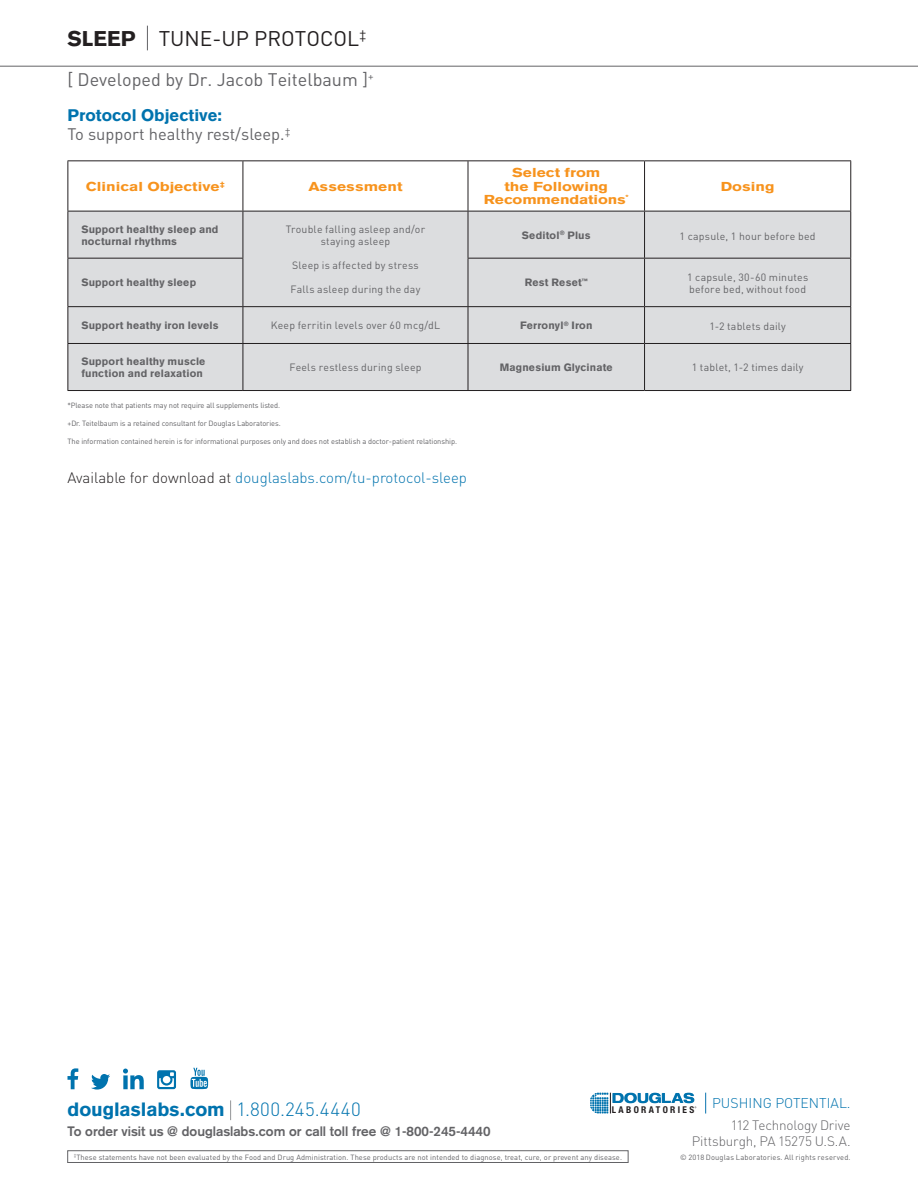
<style>
.page{position:relative;width:918px;height:1188px;background:#fff}
.page>*{position:absolute;margin:0;border:0;box-sizing:border-box;transform-origin:0 0}
.t1{font:21px "DIN";color:#231f20}
.t2{font:900 18.9px "Akzidenz Grotesk";letter-spacing:-.005em;color:#0073ae}
.t3{font:18px "DIN";color:#636366}
.t4{font:16.5px "DIN";color:#636366}
.t5{font:900 16.5px "Akzidenz Grotesk";color:#0073ae}
.t6{font:300 15px "DIN";color:#0073ae}
.t7{font:300 13.95px "DIN";color:#0073ae}
.t8{font:700 expanded 13.65px "Helvetica Neue";color:#0073ae}
.t9{font:700 13.5px "Akzidenz Grotesk";color:#636366}
.t10{font:300 13.5px/16.2px "DIN";letter-spacing:-.01em;color:#636366;text-align:right}
.t11{font:900 12.75px/13.5px "Akzidenz Grotesk";color:#f7931d;text-align:center;scale:1.23 1}
.t12{font:10.5px/12px "DIN";letter-spacing:.02em;color:#636366;text-align:center}
.t13{font:900 10.5px/12px "Akzidenz Grotesk";letter-spacing:.015em;color:#636366}
.t14{font:700 condensed 9.3px "Helvetica Neue";letter-spacing:.25em;color:#231f20}
.t15{font:7.5px "DIN";letter-spacing:-.01em;color:#636366}
.t16{font:7.5px "DIN";letter-spacing:.01em;color:#636366}
.t17{font:7.5px "DIN";letter-spacing:.02em;color:#636366}
.s1{font-family:"Akzidenz Grotesk";font-weight:900}
.s2{color:#231f20}
.s3{font-family:"DIN";font-weight:300}
</style>
<div class="page">
<svg style="left:590px;top:1093px;width:106px;height:20px"></svg>
<svg style="left:705px;top:1093px;width:1px;height:21px"></svg>
<div style="left:68px;top:1151px;width:560px;height:12px;border:1px solid #636366"></div>
<svg style="left:230px;top:1100px;width:1px;height:20px"></svg>
<svg style="left:68px;top:1068px;width:10px;height:21px"></svg>
<svg style="left:123px;top:1069px;width:21px;height:20px"></svg>
<svg style="left:157px;top:1070px;width:19px;height:19px"></svg>
<svg style="left:91px;top:1074px;width:19px;height:16px"></svg>
<svg style="left:190px;top:1068px;width:18px;height:21px"></svg>
<hr style="left:0;top:66px;width:918px;height:1px;background:#636366">
<svg style="left:147px;top:26px;width:1px;height:24px"></svg>
<div style="left:69px;top:212px;width:781px;height:178px;background:#dcdddf"></div>
<hr style="left:68px;top:211px;width:175px;height:1px;background:#231f20">
<hr style="left:68px;top:211px;width:1px;height:47px;background:#231f20">
<hr style="left:243px;top:211px;width:225px;height:1px;background:#231f20">
<hr style="left:243px;top:211px;width:1px;height:47px;background:#231f20">
<hr style="left:468px;top:211px;width:177px;height:1px;background:#231f20">
<hr style="left:468px;top:211px;width:1px;height:47px;background:#231f20">
<hr style="left:645px;top:211px;width:206px;height:1px;background:#231f20">
<hr style="left:644px;top:211px;width:1px;height:47px;background:#231f20">
<hr style="left:850px;top:211px;width:1px;height:47px;background:#231f20">
<hr style="left:68px;top:258px;width:175px;height:1px;background:#231f20">
<hr style="left:68px;top:259px;width:1px;height:47px;background:#231f20">
<hr style="left:243px;top:259px;width:1px;height:47px;background:#231f20">
<hr style="left:468px;top:258px;width:177px;height:1px;background:#231f20">
<hr style="left:468px;top:259px;width:1px;height:47px;background:#231f20">
<hr style="left:645px;top:258px;width:206px;height:1px;background:#231f20">
<hr style="left:644px;top:259px;width:1px;height:47px;background:#231f20">
<hr style="left:850px;top:259px;width:1px;height:47px;background:#231f20">
<hr style="left:68px;top:306px;width:175px;height:1px;background:#231f20">
<hr style="left:68px;top:307px;width:1px;height:36px;background:#231f20">
<hr style="left:243px;top:306px;width:225px;height:1px;background:#231f20">
<hr style="left:243px;top:307px;width:1px;height:36px;background:#231f20">
<hr style="left:468px;top:306px;width:177px;height:1px;background:#231f20">
<hr style="left:468px;top:307px;width:1px;height:36px;background:#231f20">
<hr style="left:645px;top:306px;width:206px;height:1px;background:#231f20">
<hr style="left:644px;top:307px;width:1px;height:36px;background:#231f20">
<hr style="left:850px;top:307px;width:1px;height:36px;background:#231f20">
<hr style="left:68px;top:343px;width:175px;height:1px;background:#231f20">
<hr style="left:68px;top:344px;width:1px;height:46px;background:#231f20">
<hr style="left:243px;top:343px;width:225px;height:1px;background:#231f20">
<hr style="left:243px;top:344px;width:1px;height:46px;background:#231f20">
<hr style="left:468px;top:343px;width:177px;height:1px;background:#231f20">
<hr style="left:468px;top:344px;width:1px;height:46px;background:#231f20">
<hr style="left:645px;top:343px;width:206px;height:1px;background:#231f20">
<hr style="left:644px;top:344px;width:1px;height:46px;background:#231f20">
<hr style="left:850px;top:344px;width:1px;height:46px;background:#231f20">
<hr style="left:68px;top:390px;width:175px;height:1px;background:#231f20">
<hr style="left:243px;top:390px;width:225px;height:1px;background:#231f20">
<hr style="left:468px;top:390px;width:177px;height:1px;background:#231f20">
<hr style="left:645px;top:390px;width:206px;height:1px;background:#231f20">
<hr style="left:68px;top:160px;width:175px;height:1px;background:#231f20">
<hr style="left:68px;top:161px;width:1px;height:50px;background:#231f20">
<hr style="left:243px;top:160px;width:225px;height:1px;background:#231f20">
<hr style="left:243px;top:161px;width:1px;height:50px;background:#231f20">
<hr style="left:468px;top:160px;width:177px;height:1px;background:#231f20">
<hr style="left:468px;top:161px;width:1px;height:50px;background:#231f20">
<hr style="left:645px;top:160px;width:206px;height:1px;background:#231f20">
<hr style="left:644px;top:161px;width:1px;height:50px;background:#231f20">
<hr style="left:850px;top:161px;width:1px;height:50px;background:#231f20">
<h1 class="t1" style="left:68px;top:25px;width:301px"><span class="s1">SLEEP</span> TUNE-UP PROTOCOL<sup>‡</sup></h1>
<h3 class="t3" style="left:68px;top:68px;width:308px">[ Developed by Dr. Jacob Teitelbaum ]<sup>+</sup></h3>
<h3 class="t5" style="left:68px;top:105px;width:156px">Protocol Objective:</h3>
<h3 class="t4" style="left:68px;top:124px;width:225px">To support healthy rest/sleep.<sup>‡</sup></h3>
<p class="t11" style="left:86px;top:180px;width:115px">Clinical Objective<sup>‡</sup></p>
<p class="t11" style="left:308px;top:180px;width:78px">Assessment</p>
<p class="t11" style="left:484px;top:166px;width:119px">Select from<br>the Following<br>Recommendations<sup>*</sup></p>
<p class="t11" style="left:721px;top:180px;width:45px">Dosing</p>
<p class="t13" style="left:81px;top:223px;width:139px">Support healthy sleep and nocturnal rhythms</p>
<p class="t12" style="left:286px;top:223px;width:141px">Trouble falling asleep and/or staying asleep</p>
<p class="t12" style="left:292px;top:259px;width:128px">Sleep is affected by stress</p>
<p class="t12" style="left:291px;top:283px;width:131px">Falls asleep during the day</p>
<p class="t13" style="left:522px;top:229px;width:70px">Seditol<sup>®</sup> Plus</p>
<p class="t12" style="left:680px;top:230px;width:138px">1 capsule, 1 hour before bed</p>
<p class="t13" style="left:81px;top:277px;width:116px">Support healthy sleep</p>
<p class="t13" style="left:525px;top:277px;width:65px">Rest Reset<sup>™</sup></p>
<p class="t12" style="left:687px;top:271px;width:123px;text-align:left">1 capsule, 30-60 minutes before bed, without food</p>
<p class="t13" style="left:81px;top:319px;width:139px">Support heathy iron levels</p>
<p class="t12" style="left:271px;top:319px;width:171px">Keep ferritin levels over 60 mcg/dL</p>
<p class="t13" style="left:520px;top:319px;width:74px">Ferronyl<sup>®</sup> Iron</p>
<p class="t12" style="left:709px;top:320px;width:78px">1-2 tablets daily</p>
<p class="t13" style="left:81px;top:355px;width:126px">Support healthy muscle function and relaxation</p>
<p class="t12" style="left:289px;top:361px;width:134px">Feels restless during sleep</p>
<p class="t13" style="left:500px;top:361px;width:115px">Magnesium Glycinate</p>
<p class="t12" style="left:692px;top:361px;width:113px">1 tablet, 1-2 times daily</p>
<p class="t15" style="left:68px;top:401px;width:214px">*Please note that patients may not require all supplements listed.</p>
<p class="t15" style="left:68px;top:419px;width:215px">+Dr. Teitelbaum is a retained consultant for Douglas Laboratories.</p>
<p class="t15" style="left:68px;top:437px;width:391px">The information contained herein is for informational purposes only and does not establish a doctor-patient relationship.</p>
<h3 class="t6" style="left:68px;top:468px;width:401px"><span class="s2">Available for download at</span> douglaslabs.com/tu-protocol-sleep</h3>
<h2 class="t2" style="left:68px;top:1098px;width:295px">douglaslabs.com <span class="s3">1.800.245.4440</span></h2>
<p class="t9" style="left:68px;top:1124px;width:425px">To order visit us @ douglaslabs.com or call toll free @ 1-800-245-4440</p>
<h3 class="t8" style="left:612px;top:1089px;width:84px">DOUGLAS</h3>
<p class="t14" style="left:612px;top:1104px;width:84px">LABORATORIES</p>
<h3 class="t7" style="left:712px;top:1094px;width:140px">PUSHING POTENTIAL.</h3>
<p class="t10" style="left:692px;top:1117px;width:160px">112 Technology Drive<br>Pittsburgh, PA 15275 U.S.A.</p>
<p class="t16" style="left:74px;top:1152px;width:550px"><sup>‡</sup>These statements have not been evaluated by the Food and Drug Administration. These products are not intended to diagnose, treat, cure, or prevent any disease.</p>
<p class="t17" style="left:680px;top:1153px;width:172px">© 2018 Douglas Laboratories. All rights reserved.</p>
</div>
